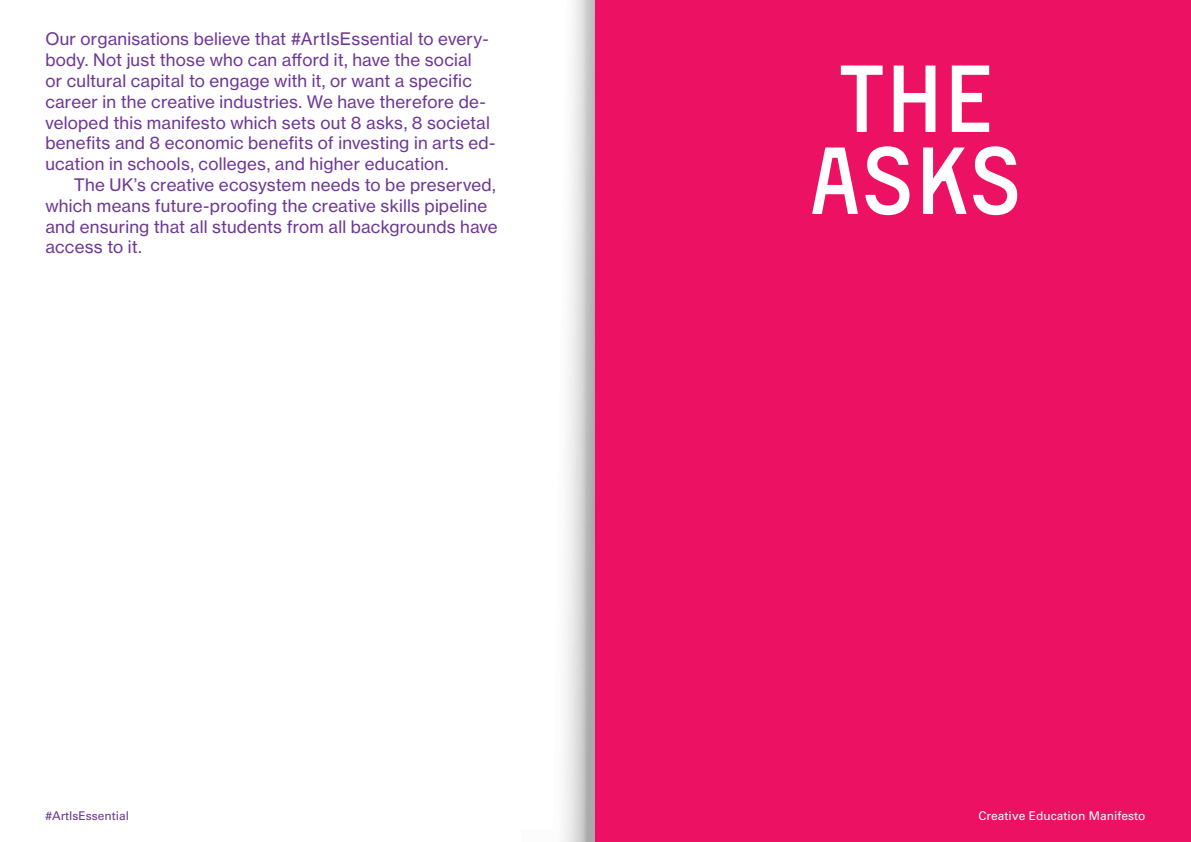
<style>
.page{position:relative;width:1191px;height:842px;background:#fff}
.page>*{position:absolute;margin:0;border:0;box-sizing:border-box;transform-origin:0 0}
.Activist_Titles{font:93px/82px "Activist";color:#fff;text-align:center}
.Neue_Haas_Body_copy{font:17px/20.8px "N Haas Grotesk TX Pro 55 Rg";letter-spacing:.015em;color:#6e3696}
.t1{font:12px "Univers LT Std";color:#fff}
.t2{font:12px "Univers LT Std";color:#6e3696}
</style>
<div class="page">
<img style="left:564px;top:0;width:31px;height:842px">
<div style="left:595px;top:0;width:596px;height:842px;background:#ec1162"></div>
<p class="Neue_Haas_Body_copy" style="left:45px;top:29px;width:451px">Our organisations believe that #ArtIsEssential to every&shy;body. Not just those who can afford it, have the social<br>or cultural capital to engage with it, or want a specific career in the creative industries. We have therefore de&shy;veloped this manifesto which sets out 8 asks, 8 societal benefits and 8 economic benefits of investing in arts ed&shy;ucation in schools, colleges, and higher education.</p>
<p class="Neue_Haas_Body_copy" style="left:45px;top:174px;width:454px;text-indent:28px">The UK’s creative ecosystem needs to be preserved, which means future-proofing the creative skills pipeline and ensuring that all students from all backgrounds have access to it.</p>
<p class="t2" style="left:45px;top:809px;width:85px">#ArtIsEssential</p>
<p class="Activist_Titles" style="left:809px;top:61px;width:215px">THE<br>ASKS</p>
<p class="t1" style="left:978px;top:809px;width:168px">Creative Education Manifesto</p>
</div>
